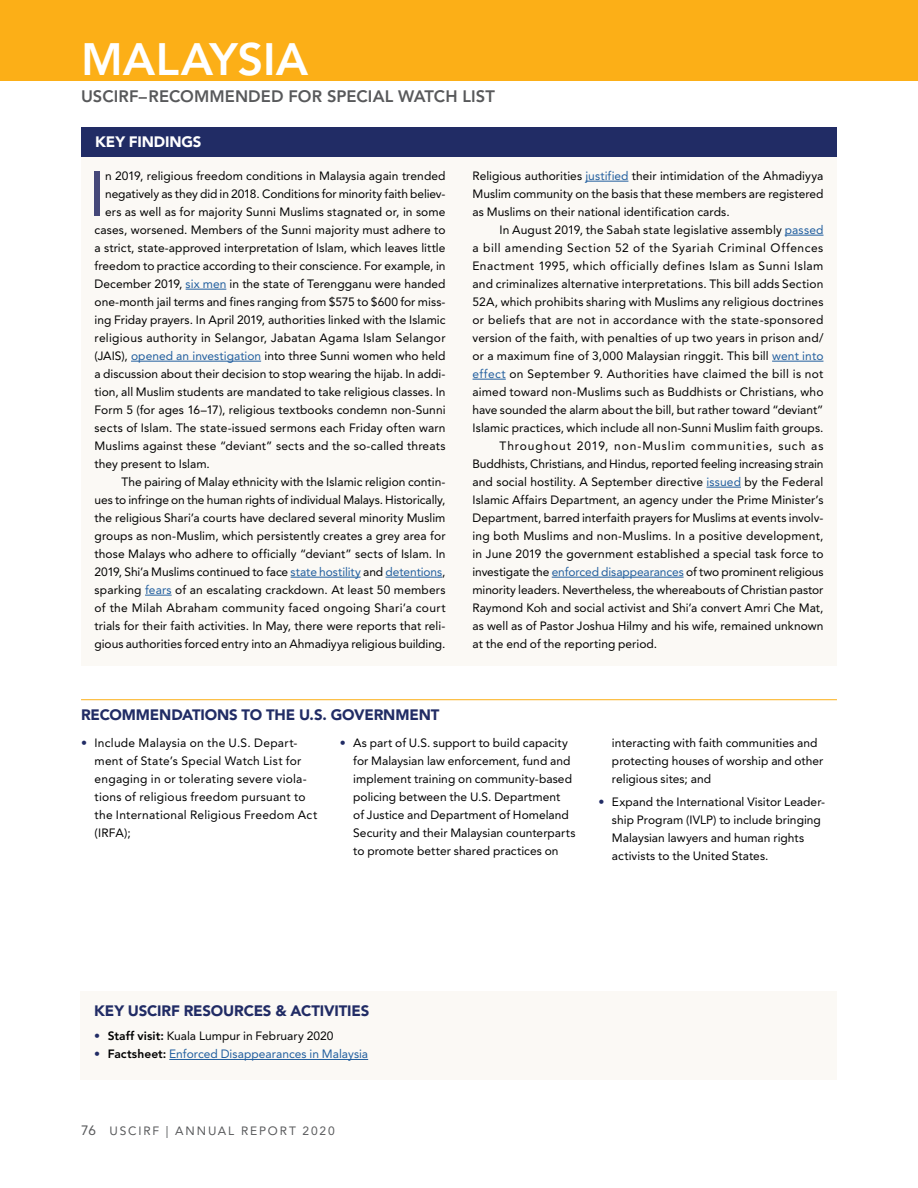
<style>
.page{position:relative;width:918px;height:1188px;background:#fff}
.page>*{position:absolute;margin:0;border:0;box-sizing:border-box;transform-origin:0 0}
.t1{font:62.85px "Avenir LT Std";color:#454879}
.t2{font:800 45px "Avenir LT Std";letter-spacing:.005em;color:#fff}
.t3{font:800 16.5px "Avenir LT Std";letter-spacing:.005em;color:#58595b}
.t4{font:900 15px "Avenir LT Std";letter-spacing:-.01em;color:#212c65}
.t5{font:900 15px "Avenir LT Std";letter-spacing:-.01em;color:#fff}
.t6{font:12px/18px "Avenir LT Std";letter-spacing:.005em;color:#000}
.t7{font:12px "Avenir LT Std";letter-spacing:.025em;color:#000}
.t8{font:12px "Avenir LT Std";letter-spacing:.04em;color:#000}
.t9{font:12px "Avenir LT Std";letter-spacing:.03em;color:#000}
.t10{font:12px "Avenir LT Std";letter-spacing:.045em;color:#000}
.t11{font:12px "Avenir LT Std";letter-spacing:.075em;color:#000}
.t12{font:12px "Avenir LT Std";color:#215e9e}
.t13{font:12px "Avenir LT Std";letter-spacing:.15em;color:#58595b}
.s1{color:#215e9e}
.s2{color:#212c65}
.s3{font-weight:800}
.s4{font-weight:800;color:#000}
.s5{font-size:13.5px}
</style>
<div class="page">
<div style="left:0;top:0;width:918px;height:81px;background:#fcaf17"></div>
<div style="left:81px;top:127px;width:756px;height:30px;background:#212c65"></div>
<div style="left:81px;top:157px;width:756px;height:509px;background:#fbf9f5"></div>
<hr style="left:186px;top:289px;width:40px;height:1px;background:#215e9e">
<hr style="left:131px;top:361px;width:130px;height:1px;background:#215e9e">
<hr style="left:291px;top:577px;width:70px;height:1px;background:#215e9e">
<hr style="left:386px;top:577px;width:56px;height:1px;background:#215e9e">
<svg style="left:145px;top:595px;width:27px;height:1px"></svg>
<hr style="left:585px;top:181px;width:43px;height:1px;background:#215e9e">
<hr style="left:785px;top:235px;width:38px;height:1px;background:#215e9e">
<hr style="left:772px;top:361px;width:51px;height:1px;background:#215e9e">
<hr style="left:473px;top:379px;width:33px;height:1px;background:#215e9e">
<hr style="left:707px;top:487px;width:34px;height:1px;background:#215e9e">
<hr style="left:552px;top:577px;width:132px;height:1px;background:#215e9e">
<hr style="left:81px;top:699px;width:756px;height:1px;background:#fcaf17">
<div style="left:81px;top:991px;width:756px;height:89px;background:#fbf9f5"></div>
<hr style="left:169px;top:1059px;width:199px;height:1px;background:#215e9e">
<h2 class="t2" style="left:81px;top:32px;width:229px">MALAYSIA</h2>
<h3 class="t3" style="left:81px;top:87px;width:415px">USCIRF–RECOMMENDED FOR SPECIAL WATCH LIST</h3>
<p class="t5" style="left:95px;top:133px;width:108px">KEY FINDINGS</p>
<h1 class="t1" style="left:89px;top:158px;width:18px">I</h1>
<p class="t6" style="left:105px;top:167px;width:342px">n 2019, religious freedom conditions in Malaysia again trended</p>
<p class="t6" style="left:105px;top:185px;width:342px">negatively as they did in 2018. Conditions for minority faith believ-</p>
<p class="t6" style="left:105px;top:203px;width:342px">ers as well as for majority Sunni Muslims stagnated or, in some</p>
<p class="t6" style="left:95px;top:221px;width:352px">cases, worsened. Members of the Sunni majority must adhere to</p>
<p class="t6" style="left:95px;top:239px;width:352px">a strict, state-approved interpretation of Islam, which leaves little</p>
<p class="t6" style="left:95px;top:257px;width:352px">freedom to practice according to their conscience. For example, in</p>
<p class="t6" style="left:95px;top:275px;width:352px">December 2019, <span class="s1">six men</span> in the state of Terengganu were handed</p>
<p class="t6" style="left:95px;top:293px;width:352px">one-month jail terms and fines ranging from $575 to $600 for miss-</p>
<p class="t6" style="left:95px;top:311px;width:352px">ing Friday prayers. In April 2019, authorities linked with the Islamic</p>
<p class="t7" style="left:95px;top:331px;width:352px">religious authority in Selangor, Jabatan Agama Islam Selangor</p>
<p class="t6" style="left:95px;top:347px;width:352px">(JAIS), <span class="s1">opened an investigation</span> into three Sunni women who held</p>
<p class="t6" style="left:95px;top:365px;width:352px">a discussion about their decision to stop wearing the hijab. In addi-</p>
<p class="t6" style="left:95px;top:383px;width:352px">tion, all Muslim students are mandated to take religious classes. In</p>
<p class="t6" style="left:95px;top:401px;width:353px">Form 5 (for ages 16–17), religious textbooks condemn non-Sunni</p>
<p class="t6" style="left:95px;top:419px;width:352px">sects of Islam. The state-issued sermons each Friday often warn</p>
<p class="t6" style="left:95px;top:437px;width:352px">Muslims against these “deviant” sects and the so-called threats</p>
<p class="t6" style="left:95px;top:455px;width:117px">they present to Islam.</p>
<p class="t6" style="left:122px;top:473px;width:325px">The pairing of Malay ethnicity with the Islamic religion contin-</p>
<p class="t6" style="left:95px;top:491px;width:352px">ues to infringe on the human rights of individual Malays. Historically,</p>
<p class="t6" style="left:95px;top:509px;width:352px">the religious Shari’a courts have declared several minority Muslim</p>
<p class="t6" style="left:95px;top:527px;width:352px">groups as non-Muslim, which persistently creates a grey area for</p>
<p class="t6" style="left:95px;top:545px;width:352px">those Malays who adhere to officially “deviant” sects of Islam. In</p>
<p class="t6" style="left:95px;top:563px;width:352px">2019, Shi’a Muslims continued to face <span class="s1">state hostility</span> and <span class="s1">detentions</span>,</p>
<p class="t6" style="left:95px;top:581px;width:352px">sparking <span class="s1">fears</span> of an escalating crackdown. At least 50 members</p>
<p class="t9" style="left:95px;top:601px;width:352px">of the Milah Abraham community faced ongoing Shari’a court</p>
<p class="t6" style="left:95px;top:617px;width:352px">trials for their faith activities. In May, there were reports that reli-</p>
<p class="t6" style="left:95px;top:635px;width:352px">gious authorities forced entry into an Ahmadiyya religious building.</p>
<p class="t4" style="left:81px;top:706px;width:360px">RECOMMENDATIONS TO THE U.S. GOVERNMENT</p>
<p class="t6" style="left:473px;top:167px;width:352px;text-align:justify">Religious authorities <span class="s1">justified</span> their intimidation of the Ahmadiyya Muslim community on the basis that these members are registered as Muslims on their national identification cards.</p>
<p class="t6" style="left:500px;top:221px;width:325px">In August 2019, the Sabah state legislative assembly <span class="s1">passed</span></p>
<p class="t10" style="left:473px;top:241px;width:352px">a bill amending Section 52 of the Syariah Criminal Offences</p>
<p class="t8" style="left:473px;top:259px;width:352px">Enactment 1995, which officially defines Islam as Sunni Islam</p>
<p class="t6" style="left:473px;top:275px;width:352px">and criminalizes alternative interpretations. This bill adds Section</p>
<p class="t6" style="left:473px;top:293px;width:352px">52A, which prohibits sharing with Muslims any religious doctrines</p>
<p class="t7" style="left:473px;top:313px;width:352px">or beliefs that are not in accordance with the state-sponsored</p>
<p class="t6" style="left:473px;top:329px;width:352px">version of the faith, with penalties of up two years in prison and/</p>
<p class="t6" style="left:473px;top:347px;width:352px">or a maximum fine of 3,000 Malaysian ringgit. This bill <span class="s1">went into</span></p>
<p class="t7" style="left:473px;top:367px;width:352px"><span class="s1">effect</span> on September 9. Authorities have claimed the bill is not</p>
<p class="t6" style="left:473px;top:383px;width:352px">aimed toward non-Muslims such as Buddhists or Christians, who</p>
<p class="t6" style="left:473px;top:401px;width:352px">have sounded the alarm about the bill, but rather toward “deviant”</p>
<p class="t6" style="left:473px;top:419px;width:352px">Islamic practices, which include all non-Sunni Muslim faith groups.</p>
<p class="t11" style="left:500px;top:439px;width:325px">Throughout 2019, non-Muslim communities, such as</p>
<p class="t6" style="left:473px;top:455px;width:352px">Buddhists, Christians, and Hindus, reported feeling increasing strain</p>
<p class="t6" style="left:473px;top:473px;width:352px">and social hostility. A September directive <span class="s1">issued</span> by the Federal</p>
<p class="t6" style="left:473px;top:491px;width:352px">Islamic Affairs Department, an agency under the Prime Minister’s</p>
<p class="t6" style="left:473px;top:509px;width:352px">Department, barred interfaith prayers for Muslims at events involv-</p>
<p class="t6" style="left:473px;top:527px;width:352px">ing both Muslims and non-Muslims. In a positive development,</p>
<p class="t6" style="left:473px;top:545px;width:353px">in June 2019 the government established a special task force to</p>
<p class="t6" style="left:473px;top:563px;width:352px">investigate the <span class="s1">enforced disappearances</span> of two prominent religious</p>
<p class="t6" style="left:473px;top:581px;width:352px">minority leaders. Nevertheless, the whereabouts of Christian pastor</p>
<p class="t6" style="left:473px;top:599px;width:352px">Raymond Koh and social activist and Shi’a convert Amri Che Mat,</p>
<p class="t6" style="left:473px;top:617px;width:352px">as well as of Pastor Joshua Hilmy and his wife, remained unknown</p>
<p class="t6" style="left:473px;top:635px;width:186px">at the end of the reporting period.</p>
<p class="t6" style="left:95px;top:734px;width:224px;text-indent:-14px"><span class="s2">•</span> Include Malaysia on the U.S. Depart&shy;ment of State’s Special Watch List for engaging in or tolerating severe viola&shy;tions of religious freedom pursuant to the International Religious Freedom Act (IRFA);</p>
<p class="t6" style="left:353px;top:734px;width:224px;text-indent:-14px"><span class="s2">•</span> As part of U.S. support to build capacity for Malaysian law enforcement, fund and implement training on community-based policing between the U.S. Department<br>of Justice and Department of Homeland Security and their Malaysian counterparts to promote better shared practices on</p>
<p class="t6" style="left:612px;top:734px;width:213px">interacting with faith communities and protecting houses of worship and other religious sites; and</p>
<p class="t6" style="left:612px;top:793px;width:215px;text-indent:-13px"><span class="s2">•</span> Expand the International Visitor Leader&shy;ship Program (IVLP) to include bringing Malaysian lawyers and human rights activists to the United States.</p>
<p class="t4" style="left:94px;top:1002px;width:277px">KEY USCIRF RESOURCES &amp; ACTIVITIES</p>
<p class="t6" style="left:94px;top:1027px;width:241px"><span class="s2">•</span> <span class="s3">Staff visit:</span> Kuala Lumpur in February 2020</p>
<p class="t12" style="left:94px;top:1047px;width:276px"><span class="s2">•</span> <span class="s4">Factsheet:</span> Enforced Disappearances in Malaysia</p>
<p class="t13" style="left:81px;top:1124px;width:255px"><span class="s5">76</span> USCIRF | ANNUAL REPORT 2020</p>
</div>
